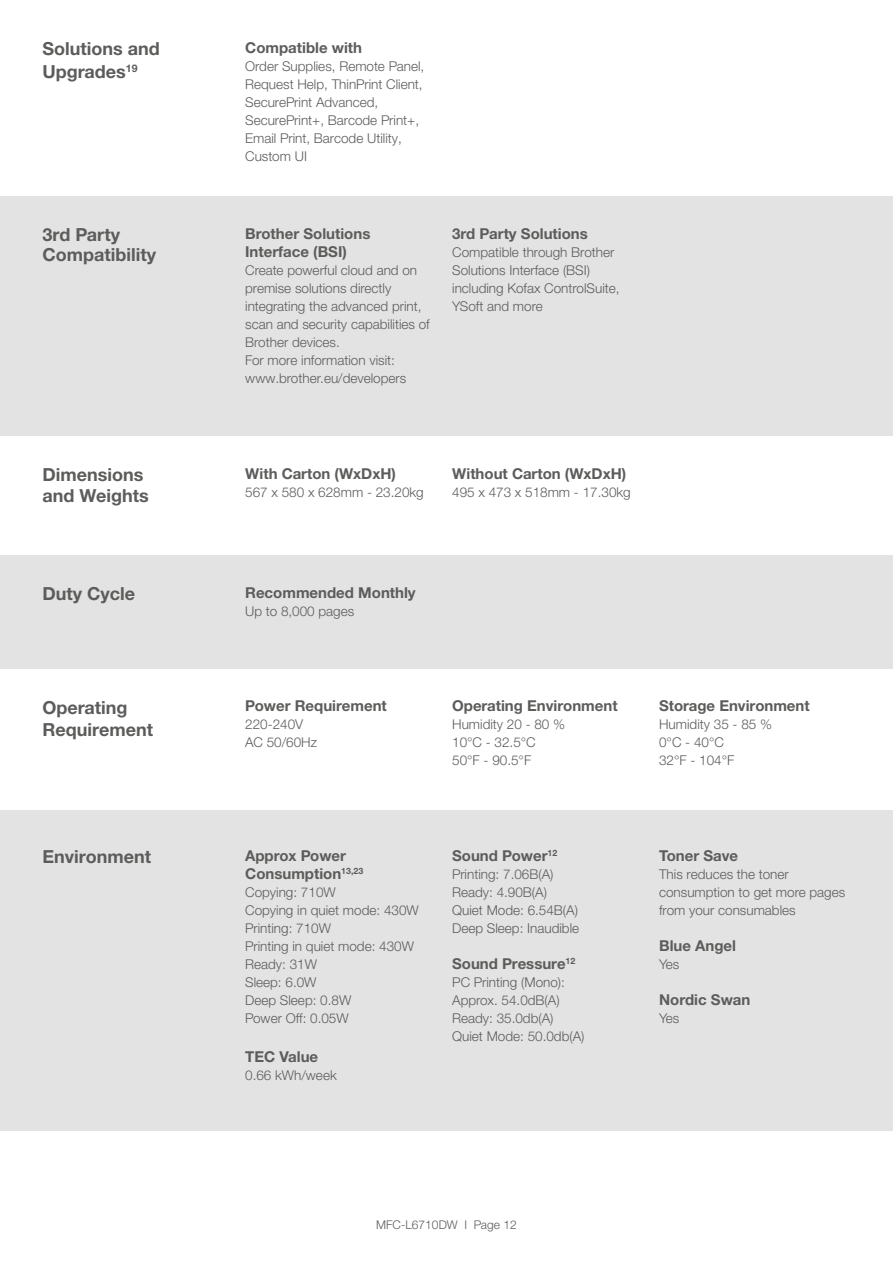
<style>
.page{position:relative;width:893px;height:1263px;background:#fff}
.page>*{position:absolute;margin:0;border:0;box-sizing:border-box;transform-origin:0 0}
.t1{font:700 18px/22.5px "Helvetica Neue LTW1 G";color:#5c5c5b}
.t2{font:700 15px/18px "Helvetica Neue LTW1 G";color:#5c5c5b}
.t3{font:300 13.5px/18px "Helvetica Neue LTW1 G";color:#5c5c5b}
.t4{font:300 12px "Helvetica Neue LTW1 G";color:#5c5c5b}
</style>
<div class="page">
<div style="left:0;top:555px;width:893px;height:114px;background:#e3e3e3"></div>
<div style="left:0;top:196px;width:893px;height:240px;background:#e3e3e3"></div>
<div style="left:0;top:811px;width:893px;height:320px;background:#e3e3e3"></div>
<h1 class="t1" style="left:43px;top:38px;width:119px">Solutions and<br>Upgrades<sup>19</sup></h1>
<p class="t2" style="left:245px;top:39px;width:118px">Compatible with</p>
<p class="t3" style="left:245px;top:57px;width:181px">Order Supplies, Remote Panel,<br>Request Help, ThinPrint Client,<br>SecurePrint Advanced,<br>SecurePrint+, Barcode Print+,<br>Email Print, Barcode Utility,<br>Custom UI</p>
<h1 class="t1" style="left:43px;top:225px;width:115px;line-height:19.5px">3rd Party<br>Compatibility</h1>
<p class="t2" style="left:245px;top:225px;width:127px">Brother Solutions<br>Interface (BSI)</p>
<p class="t3" style="left:245px;top:261px;width:186px">Create powerful cloud and on premise solutions directly integrating the advanced print, scan and security capabilities of<br>Brother devices.<br>For more information visit: www.brother.eu/developers</p>
<p class="t2" style="left:452px;top:225px;width:137px">3rd Party Solutions</p>
<p class="t3" style="left:452px;top:243px;width:169px">Compatible through Brother<br>Solutions Interface (BSI) including Kofax ControlSuite,<br>YSoft and more</p>
<h1 class="t1" style="left:43px;top:464px;width:108px;line-height:21px">Dimensions and Weights</h1>
<p class="t2" style="left:245px;top:464px;width:152px">With Carton (WxDxH)</p>
<p class="t3" style="left:245px;top:483px;width:180px">567 x 580 x 628mm - 23.20kg</p>
<p class="t2" style="left:452px;top:464px;width:176px">Without Carton (WxDxH)</p>
<p class="t3" style="left:452px;top:483px;width:180px">495 x 473 x 518mm - 17.30kg</p>
<h1 class="t1" style="left:43px;top:582px;width:94px">Duty Cycle</h1>
<p class="t2" style="left:245px;top:583px;width:172px">Recommended Monthly</p>
<p class="t3" style="left:245px;top:602px;width:111px">Up to 8,000 pages</p>
<h1 class="t1" style="left:43px;top:696px;width:112px">Operating<br>Requirement</h1>
<p class="t2" style="left:245px;top:697px;width:143px">Power Requirement</p>
<p class="t3" style="left:245px;top:716px;width:73px">220-240V<br>AC 50/60Hz</p>
<p class="t2" style="left:452px;top:697px;width:167px">Operating Environment</p>
<p class="t3" style="left:452px;top:716px;width:115px">Humidity 20 - 80 %<br>10°C - 32.5°C<br>50°F - 90.5°F</p>
<p class="t2" style="left:659px;top:697px;width:152px">Storage Environment</p>
<p class="t3" style="left:659px;top:716px;width:115px">Humidity 35 - 85 %<br>0°C - 40°C<br>32°F - 104°F</p>
<h1 class="t1" style="left:43px;top:845px;width:110px">Environment</h1>
<p class="t2" style="left:245px;top:847px;width:119px">Approx Power<br>Consumption<sup>13,23</sup></p>
<p class="t3" style="left:245px;top:883px;width:175px">Copying: 710W<br>Copying in quiet mode: 430W<br>Printing: 710W<br>Printing in quiet mode: 430W<br>Ready: 31W<br>Sleep: 6.0W<br>Deep Sleep: 0.8W<br>Power Off: 0.05W</p>
<p class="t2" style="left:245px;top:1048px;width:75px">TEC Value</p>
<p class="t3" style="left:245px;top:1066px;width:93px">0.66 kWh/week</p>
<p class="t2" style="left:452px;top:847px;width:107px">Sound Power<sup>12</sup></p>
<p class="t3" style="left:452px;top:865px;width:129px">Printing: 7.06B(A)<br>Ready: 4.90B(A)<br>Quiet Mode: 6.54B(A)<br>Deep Sleep: Inaudible</p>
<p class="t2" style="left:452px;top:955px;width:125px">Sound Pressure<sup>12</sup></p>
<p class="t3" style="left:452px;top:973px;width:134px">PC Printing (Mono):<br>Approx. 54.0dB(A)<br>Ready: 35.0db(A)<br>Quiet Mode: 50.0db(A)</p>
<p class="t2" style="left:659px;top:847px;width:81px">Toner Save</p>
<p class="t3" style="left:659px;top:865px;width:188px">This reduces the toner consumption to get more pages from your consumables</p>
<p class="t2" style="left:659px;top:937px;width:78px">Blue Angel</p>
<p class="t3" style="left:659px;top:955px;width:22px">Yes</p>
<p class="t2" style="left:659px;top:991px;width:93px">Nordic Swan</p>
<p class="t3" style="left:659px;top:1009px;width:22px">Yes</p>
<p class="t4" style="left:376px;top:1217px;width:142px">MFC-L6710DW I Page 12</p>
</div>
